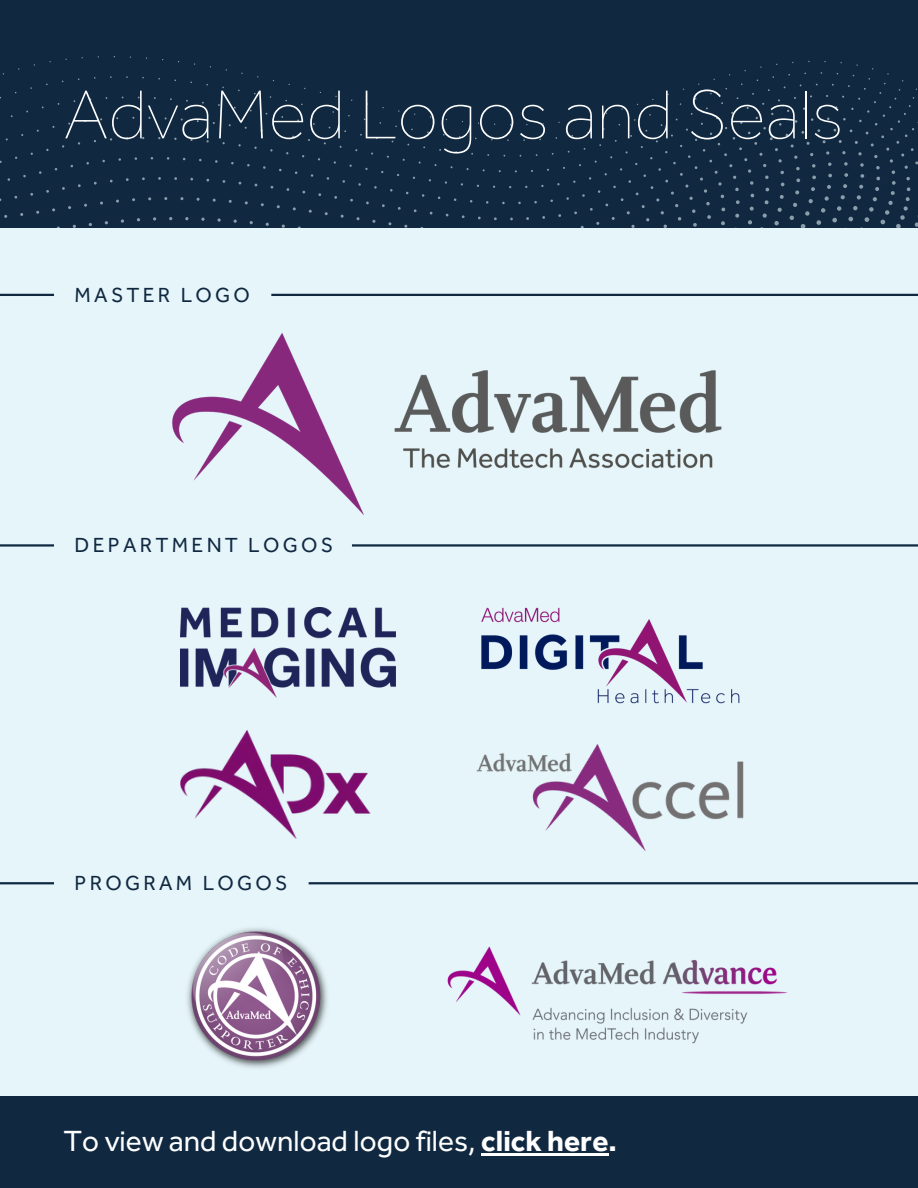
<style>
.page{position:relative;width:918px;height:1188px;background:#102941}
.page>*{position:absolute;margin:0;border:0;box-sizing:border-box;transform-origin:0 0}
.t1{font:100 71.55px "Effra Trial";color:#fff}
.t2{font:30px "Effra Trial";color:#fff}
.t3{font:21px "Effra Trial";letter-spacing:.155em;color:#102941}
.s1{font-weight:700}
</style>
<div class="page">
<svg style="left:0;top:218px;width:904px;height:11px"></svg>
<div style="left:0;top:229px;width:918px;height:867px;background:#e6f5fa"></div>
<img style="left:187px;top:928px;width:141px;height:140px">
<img style="left:481px;top:607px;width:259px;height:97px">
<img style="left:180px;top:731px;width:191px;height:108px">
<img style="left:476px;top:744px;width:268px;height:107px">
<img style="left:180px;top:608px;width:215px;height:90px">
<img style="left:172px;top:333px;width:550px;height:182px">
<hr style="left:271px;top:294px;width:647px;height:2px;background:#102941">
<hr style="left:0;top:294px;width:54px;height:2px;background:#102941">
<hr style="left:352px;top:544px;width:566px;height:3px;background:#102941">
<hr style="left:0;top:544px;width:54px;height:3px;background:#102941">
<hr style="left:309px;top:882px;width:609px;height:2px;background:#102941">
<hr style="left:0;top:882px;width:54px;height:2px;background:#102941">
<img style="left:447px;top:946px;width:340px;height:98px">
<hr style="left:481px;top:1153px;width:127px;height:2px;background:#fff">
<p class="t1" style="left:64px;top:72px;width:782px">AdvaMed Logos and Seals</p>
<p class="t3" style="left:75px;top:282px;width:177px">MASTER LOGO</p>
<h1 class="t3" style="left:75px;top:533px;width:260px">DEPARTMENT LOGOS</h1>
<p class="t3" style="left:75px;top:871px;width:214px">PROGRAM LOGOS</p>
<p class="t2" style="left:64px;top:1123px;width:555px">To view and download logo files, <span class="s1">click here.</span></p>
</div>
